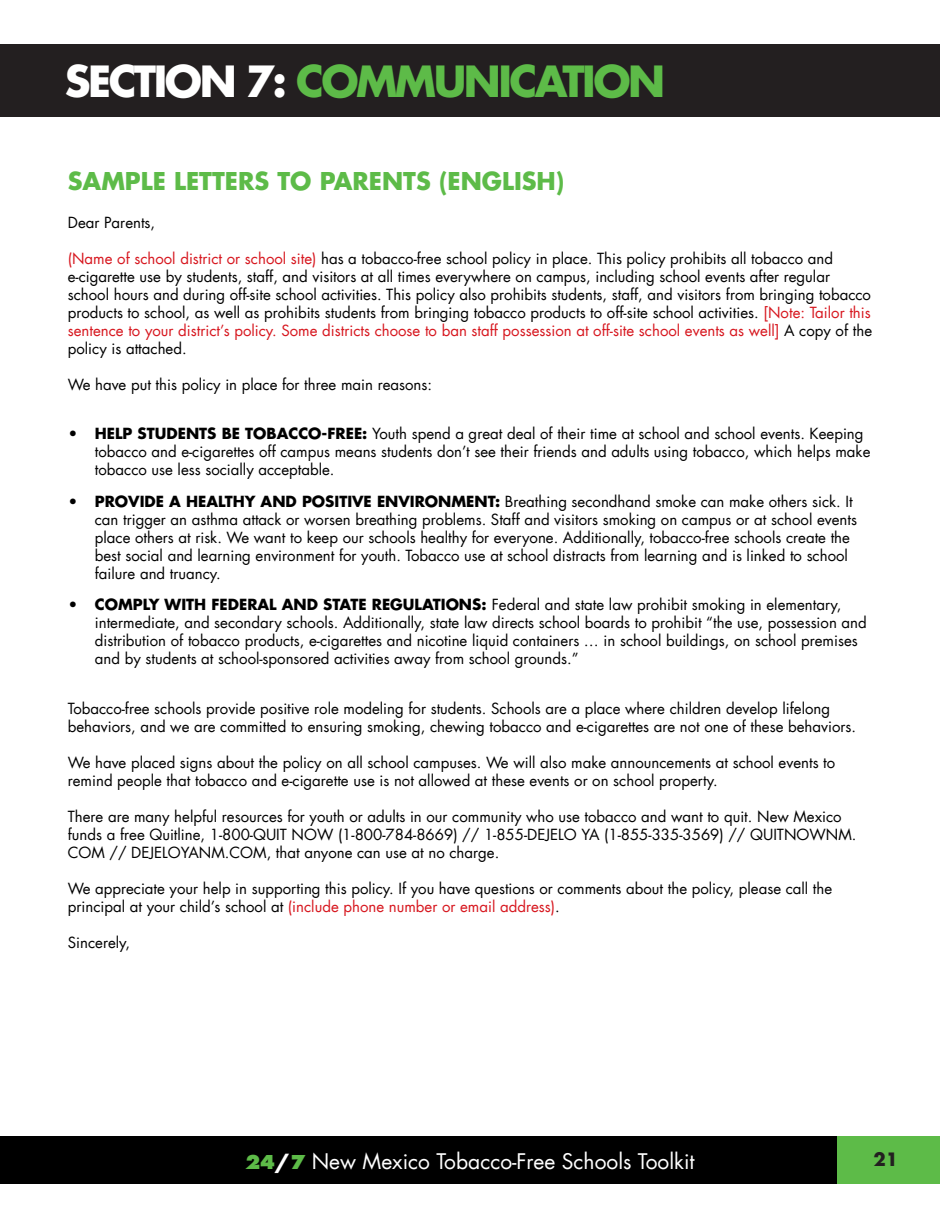
<style>
.page{position:relative;width:940px;height:1210px;background:#fff}
.page>*{position:absolute;margin:0;border:0;box-sizing:border-box;transform-origin:0 0}
.t1{font:700 42px "Futura LT";letter-spacing:-.06em;color:#5dbb48}
.t2{font:700 24px "Futura LT";color:#5dbb48}
.t3{font:21px "Futura LT";color:#fff}
.t4{font:700 18px "Futura LT";color:#231f20}
.t5{font:15px/18px "Futura LT";color:#000}
.s1{color:#fff}
.s2{color:#d7171f}
.s3{font-weight:700}
.s4{font-family:"Futura PT";font-weight:800;color:#5dbb48}
.s5{font-family:"Futura PT";font-weight:800}
</style>
<div class="page">
<div style="left:0;top:1136px;width:940px;height:48px;background:#000"></div>
<div style="left:837px;top:1136px;width:103px;height:48px;background:#5dbb48"></div>
<div style="left:0;top:45px;width:940px;height:72px;background:#231f20"></div>
<p class="t1" style="left:65px;top:54px;width:602px"><span class="s1">SECTION 7:</span> COMMUNICATION</p>
<p class="t2" style="left:68px;top:165px;width:498px">SAMPLE LETTERS TO PARENTS (ENGLISH)</p>
<p class="t5" style="left:68px;top:213px;width:89px">Dear Parents,</p>
<p class="t5" style="left:68px;top:249px;width:805px"><span class="s2">(Name of school district or school site)</span> has a tobacco-free school policy in place. This policy prohibits all tobacco and e-cigarette use by students, staff, and visitors at all times everywhere on campus, including school events after regular school hours and during off-site school activities. This policy also prohibits students, staff, and visitors from bringing tobacco products to school, as well as prohibits students from bringing tobacco products to off-site school activities. <span class="s2">[Note: Tailor this sentence to your district’s policy. Some districts choose to ban staff possession at off-site school events as well]</span> A copy of the policy is attached.</p>
<p class="t5" style="left:68px;top:375px;width:366px">We have put this policy in place for three main reasons:</p>
<p class="t5" style="left:95px;top:425px;width:777px;text-indent:-27px"><span class="s3">• HELP STUDENTS BE TOBACCO-FREE:</span> Youth spend a great deal of their time at school and school events. Keeping tobacco and e-cigarettes off campus means students don’t see their friends and adults using tobacco, which helps make tobacco use less socially acceptable.</p>
<p class="t5" style="left:95px;top:492px;width:763px;text-indent:-27px"><span class="s3">• PROVIDE A HEALTHY AND POSITIVE ENVIRONMENT:</span> Breathing secondhand smoke can make others sick. It can trigger an asthma attack or worsen breathing problems. Staff and visitors smoking on campus or at school events place others at risk. We want to keep our schools healthy for everyone. Additionally, tobacco-free schools create the best social and learning environment for youth. Tobacco use at school distracts from learning and is linked to school failure and truancy.</p>
<p class="t5" style="left:95px;top:596px;width:773px;text-indent:-27px"><span class="s3">• COMPLY WITH FEDERAL AND STATE REGULATIONS:</span> Federal and state law prohibit smoking in elementary, intermediate, and secondary schools. Additionally, state law directs school boards to prohibit “the use, possession and distribution of tobacco products, e-cigarettes and nicotine liquid containers … in school buildings, on school premises and by students at school-sponsored activities away from school grounds.”</p>
<p class="t5" style="left:68px;top:699px;width:789px">Tobacco-free schools provide positive role modeling for students. Schools are a place where children develop lifelong behaviors, and we are committed to ensuring smoking, chewing tobacco and e-cigarettes are not one of these behaviors.</p>
<p class="t5" style="left:68px;top:753px;width:769px">We have placed signs about the policy on all school campuses. We will also make announcements at school events to remind people that tobacco and e-cigarette use is not allowed at these events or on school property.</p>
<p class="t5" style="left:68px;top:807px;width:790px">There are many helpful resources for youth or adults in our community who use tobacco and want to quit. New Mexico funds a free Quitline, 1-800-QUIT NOW (1-800-784-8669) // 1-855-DEJELO YA (1-855-335-3569) // QUITNOWNM.<br>COM // DEJELOYANM.COM, that anyone can use at no charge.</p>
<p class="t5" style="left:68px;top:879px;width:766px">We appreciate your help in supporting this policy. If you have questions or comments about the policy, please call the principal at your child’s school at <span class="s2">(include phone number or email address)</span>.</p>
<p class="t5" style="left:68px;top:933px;width:64px">Sincerely,</p>
<h3 class="t3" style="left:245px;top:1147px;width:450px"><span class="s4">24</span><span class="s5">/</span><span class="s4">7</span> New Mexico Tobacco-Free Schools Toolkit</h3>
<p class="t4" style="left:873px;top:1147px;width:26px">21</p>
</div>
